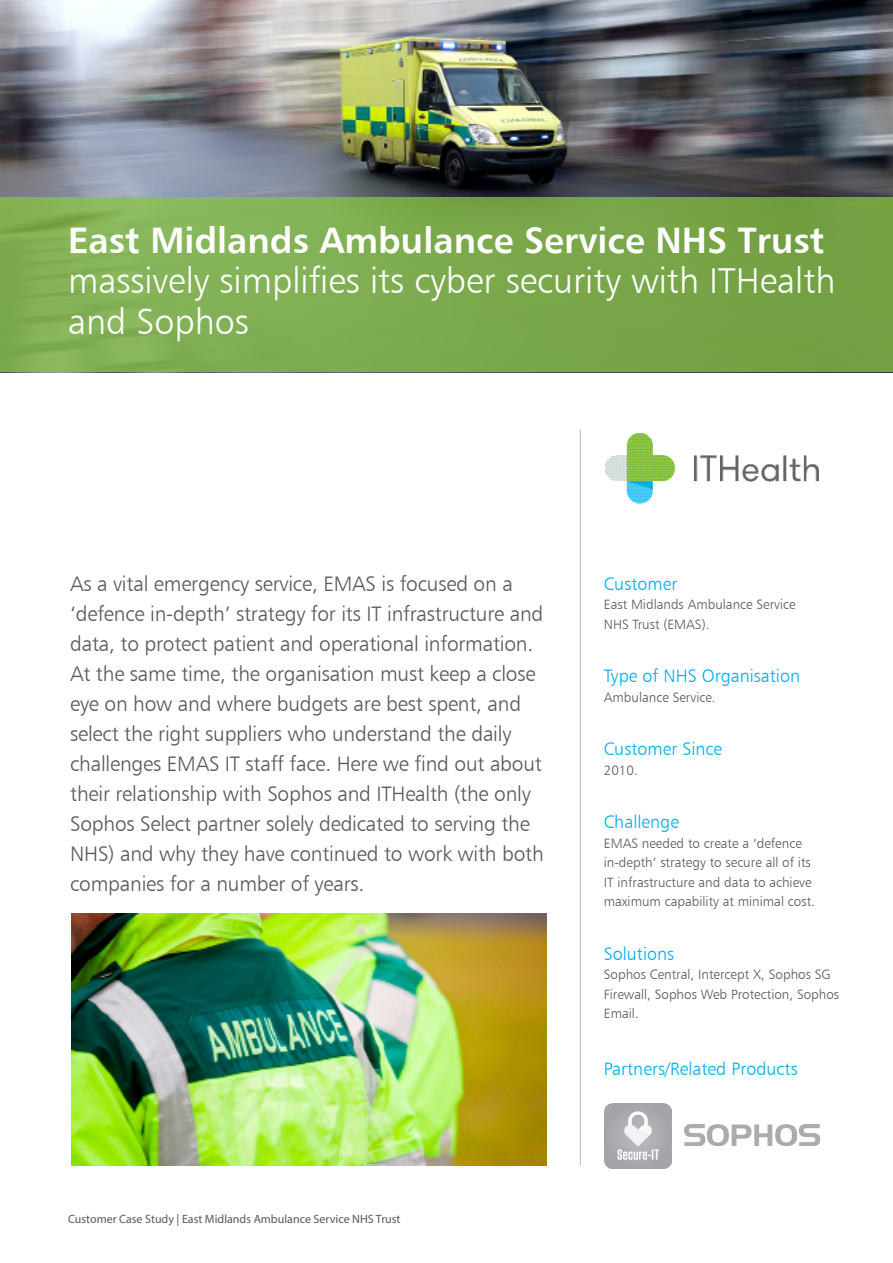
<style>
.page{position:relative;width:893px;height:1263px;background:#fff}
.page>*{position:absolute;margin:0;border:0;box-sizing:border-box;transform-origin:0 0}
.t1{font:36px/40.5px "Humanist 777 BT Light B";color:#fff}
.t2{font:21px/30px "Humanist 777 BT Light B";letter-spacing:-.01em;color:#57585a}
.t3{font:18px "Humanist 777 BT Light B";color:#00aeef}
.t4{font:13.5px/19.5px "Humanist 777 BT Light B";color:#57585a}
.t5{font:12px "Myriad Pro";color:#57585a}
.s1{font-family:"Humanist 777 BT Bold B"}
</style>
<div class="page">
<img style="left:605px;top:434px;width:213px;height:70px">
<img style="left:0;top:0;width:893px;height:198px">
<div style="left:0;top:198px;width:893px;height:174px;background:linear-gradient(to right,#87b55a,#729f40)"></div>
<hr style="left:580px;top:429px;width:1px;height:737px;background:#bcbdc0">
<img style="left:685px;top:1124px;width:134px;height:21px">
<img style="left:605px;top:1103px;width:66px;height:65px">
<img style="left:72px;top:913px;width:475px;height:253px">
<p class="t1" style="left:68px;top:219px;width:769px"><span class="s1">East Midlands Ambulance Service NHS Trust </span>massively simplifies its cyber security with ITHealth and Sophos</p>
<p class="t2" style="left:70px;top:568px;width:475px">As a vital emergency service, EMAS is focused on a ‘defence in-depth’ strategy for its IT infrastructure and data, to protect patient and operational information.<br>At the same time, the organisation must keep a close eye on how and where budgets are best spent, and select the right suppliers who understand the daily challenges EMAS IT staff face. Here we find out about their relationship with Sophos and ITHealth (the only Sophos Select partner solely dedicated to serving the NHS) and why they have continued to work with both companies for a number of years.</p>
<p class="t5" style="left:68px;top:1212px;width:334px">Customer Case Study | East Midlands Ambulance Service NHS Trust</p>
<p class="t3" style="left:604px;top:572px;width:75px">Customer</p>
<p class="t4" style="left:604px;top:595px;width:193px">East Midlands Ambulance Service<br>NHS Trust (EMAS).</p>
<p class="t3" style="left:604px;top:665px;width:198px">Type of NHS Organisation</p>
<p class="t4" style="left:604px;top:687px;width:113px">Ambulance Service.</p>
<p class="t3" style="left:604px;top:738px;width:120px">Customer Since</p>
<p class="t4" style="left:604px;top:760px;width:36px">2010.</p>
<p class="t3" style="left:604px;top:811px;width:77px">Challenge</p>
<p class="t4" style="left:604px;top:833px;width:213px">EMAS needed to create a ‘defence in-depth’ strategy to secure all of its IT infrastructure and data to achieve maximum capability at minimal cost.</p>
<p class="t3" style="left:604px;top:942px;width:72px">Solutions</p>
<p class="t4" style="left:604px;top:965px;width:237px">Sophos Central, Intercept X, Sophos SG<br>Firewall, Sophos Web Protection, Sophos<br>Email.</p>
<p class="t3" style="left:604px;top:1057px;width:195px">Partners/Related Products</p>
</div>
